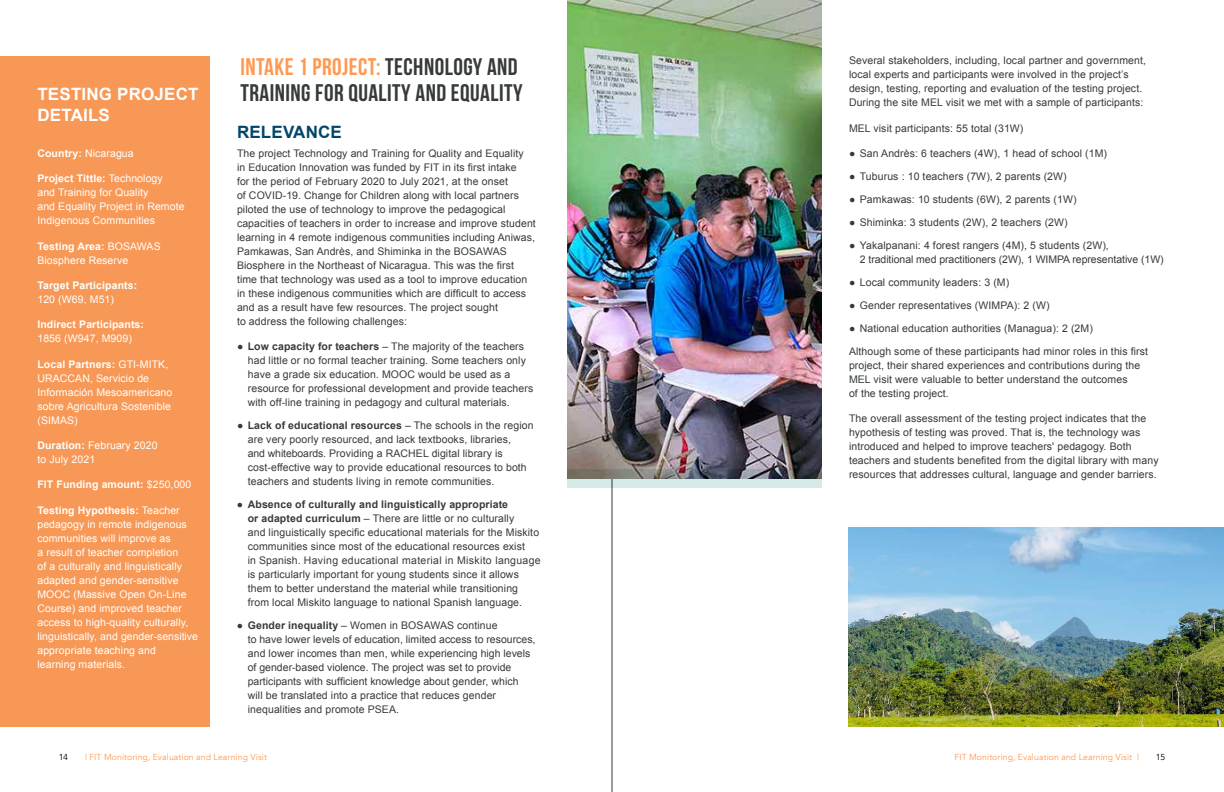
<style>
.page{position:relative;width:1224px;height:792px;background:#fff}
.page>*{position:absolute;margin:0;border:0;box-sizing:border-box;transform-origin:0 0}
.t1{font:24px "Bebas Neue";letter-spacing:.02em;color:#363a3b}
.t2{font:24px "Bebas Neue";letter-spacing:.02em;color:#ff9951}
.t3{font:700 17px "Arial";letter-spacing:.01em;color:#fff}
.t4{font:700 17px "Arial";letter-spacing:.01em;color:#00476b}
.t5{font:10.5px/14px "Arial";letter-spacing:.01em;color:#363a3b}
.t6{font:10.5px/14px "Arial";letter-spacing:.01em;color:#fff}
.t7{font:700 10.5px "Arial";letter-spacing:.01em;color:#fff}
.t8{font:8.7px "Avenir";letter-spacing:.01em;color:#ff9951}
.t9{font:8.7px "Avenir";color:#000}
.s1{color:#363a3b}
.s2{font-weight:700}
.s3{font-weight:400}
</style>
<div class="page">
<hr style="left:612px;top:0;width:1px;height:792px;background:#363a3b">
<div style="left:0;top:57px;width:210px;height:670px;background:#f79856"></div>
<img style="left:567px;top:0;width:255px;height:469px">
<img style="left:849px;top:527px;width:375px;height:200px">
<svg style="left:567px;top:469px;width:255px;height:19px;background:#99a4a3"></svg>
<h1 class="t2" style="left:240px;top:53px;width:279px">INTAKE 1 PROJECT: <span class="s1">TECHNOLOGY AND</span></h1>
<h2 class="t3" style="left:37px;top:83px;width:163px">TESTING PROJECT</h2>
<h1 class="t1" style="left:240px;top:79px;width:284px">TRAINING FOR QUALITY AND EQUALITY</h1>
<h2 class="t3" style="left:37px;top:103px;width:74px">DETAILS</h2>
<p class="t6" style="left:37px;top:146px;width:98px"><span class="s2">Country:</span> Nicaragua</p>
<p class="t6" style="left:37px;top:172px;width:149px"><span class="s2">Project Tittle:</span> Technology<br>and Training for Quality<br>and Equality Project in Remote<br>Indigenous Communities</p>
<p class="t6" style="left:37px;top:239px;width:125px"><span class="s2">Testing Area:</span> BOSAWAS<br>Biosphere Reserve</p>
<p class="t7" style="left:37px;top:278px;width:101px">Target Participants:</p>
<p class="t6" style="left:37px;top:292px;width:78px">120 (W69, M51)</p>
<p class="t7" style="left:37px;top:318px;width:108px">Indirect Participants:</p>
<p class="t6" style="left:37px;top:332px;width:96px">1856 (W947, M909)</p>
<p class="t6" style="left:37px;top:357px;width:136px"><span class="s2">Local Partners:</span> GTI-MITK,<br>URACCAN, Servicio de<br>Información Mesoamericano sobre Agricultura Sostenible (SIMAS)</p>
<p class="t6" style="left:37px;top:438px;width:122px"><span class="s2">Duration:</span> February 2020 to July 2021</p>
<p class="t7" style="left:37px;top:478px;width:155px">FIT Funding amount: <span class="s3">$250,000</span></p>
<p class="t6" style="left:37px;top:503px;width:162px"><span class="s2">Testing Hypothesis:</span> Teacher pedagogy in remote indigenous communities will improve as<br>a result of teacher completion<br>of a culturally and linguistically adapted and gender-sensitive<br>MOOC (Massive Open On-Line<br>Course) and improved teacher access to high-quality culturally, linguistically, and gender-sensitive appropriate teaching and<br>learning materials.</p>
<h2 class="t4" style="left:237px;top:121px;width:106px">RELEVANCE</h2>
<p class="t5" style="left:237px;top:146px;width:300px">The project Technology and Training for Quality and Equality<br>in Education Innovation was funded by FIT in its first intake<br>for the period of February 2020 to July 2021, at the onset<br>of COVID-19. Change for Children along with local partners piloted the use of technology to improve the pedagogical capacities of teachers in order to increase and improve student learning in 4 remote indigenous communities including Aniwas, Pamkawas, San Andrès, and Shiminka in the BOSAWAS Biosphere in the Northeast of Nicaragua. This was the first time that technology was used as a tool to improve education in these indigenous communities which are difficult to access and as a result have few resources. The project sought<br>to address the following challenges:</p>
<p class="t5" style="left:248px;top:340px;width:287px;text-indent:-11px">● <span class="s2">Low capacity for teachers</span> – The majority of the teachers had little or no formal teacher training. Some teachers only have a grade six education. MOOC would be used as a resource for professional development and provide teachers with off-line training in pedagogy and cultural materials.</p>
<p class="t5" style="left:248px;top:419px;width:287px;text-indent:-11px">● <span class="s2">Lack of educational resources</span> – The schools in the region are very poorly resourced, and lack textbooks, libraries,<br>and whiteboards. Providing a RACHEL digital library is cost-effective way to provide educational resources to both teachers and students living in remote communities.</p>
<p class="t5" style="left:248px;top:498px;width:294px;text-indent:-11px">● <span class="s2">Absence of culturally and linguistically appropriate<br>or adapted curriculum</span> – There are little or no culturally<br>and linguistically specific educational materials for the Miskito communities since most of the educational resources exist<br>in Spanish. Having educational material in Miskito language is particularly important for young students since it allows them to better understand the material while transitioning from local Miskito language to national Spanish language.</p>
<p class="t5" style="left:248px;top:619px;width:289px;text-indent:-11px">● <span class="s2">Gender inequality</span> – Women in BOSAWAS continue<br>to have lower levels of education, limited access to resources, and lower incomes than men, while experiencing high levels of gender-based violence. The project was set to provide participants with sufficient knowledge about gender, which will be translated into a practice that reduces gender inequalities and promote PSEA.</p>
<p class="t5" style="left:849px;top:54px;width:299px">Several stakeholders, including, local partner and government, local experts and participants were involved in the project’s design, testing, reporting and evaluation of the testing project.<br>During the site MEL visit we met with a sample of participants:</p>
<p class="t5" style="left:849px;top:121px;width:176px">MEL visit participants: 55 total (31W)</p>
<p class="t5" style="left:849px;top:146px;width:260px">● San Andrès: 6 teachers (4W), 1 head of school (1M)</p>
<p class="t5" style="left:849px;top:169px;width:219px">● Tuburus : 10 teachers (7W), 2 parents (2W)</p>
<p class="t5" style="left:849px;top:192px;width:229px">● Pamkawas: 10 students (6W), 2 parents (1W)</p>
<p class="t5" style="left:849px;top:215px;width:220px">● Shiminka: 3 students (2W), 2 teachers (2W)</p>
<p class="t5" style="left:860px;top:238px;width:305px;text-indent:-11px">● Yakalpanani: 4 forest rangers (4M), 5 students (2W),<br>2 traditional med practitioners (2W), 1 WIMPA representative (1W)</p>
<p class="t5" style="left:849px;top:275px;width:162px">● Local community leaders: 3 (M)</p>
<p class="t5" style="left:849px;top:298px;width:202px">● Gender representatives (WIMPA): 2 (W)</p>
<p class="t5" style="left:849px;top:317px;width:300px;line-height:23px">● National education authorities (Managua): 2 (2M)<br>Although some of these participants had minor roles in this first</p>
<p class="t5" style="left:849px;top:358px;width:293px">project, their shared experiences and contributions during the<br>MEL visit were valuable to better understand the outcomes<br>of the testing project.</p>
<p class="t5" style="left:849px;top:412px;width:311px">The overall assessment of the testing project indicates that the hypothesis of testing was proved. That is, the technology was introduced and helped to improve teachers' pedagogy. Both teachers and students benefited from the digital library with many resources that addresses cultural, language and gender barriers.</p>
<p class="t9" style="left:59px;top:751px;width:11px">14</p>
<p class="t8" style="left:85px;top:751px;width:184px">| FIT Monitoring, Evaluation and Learning Visit</p>
<p class="t8" style="left:955px;top:751px;width:186px">FIT Monitoring, Evaluation and Learning Visit |</p>
<p class="t9" style="left:1156px;top:751px;width:11px">15</p>
</div>
